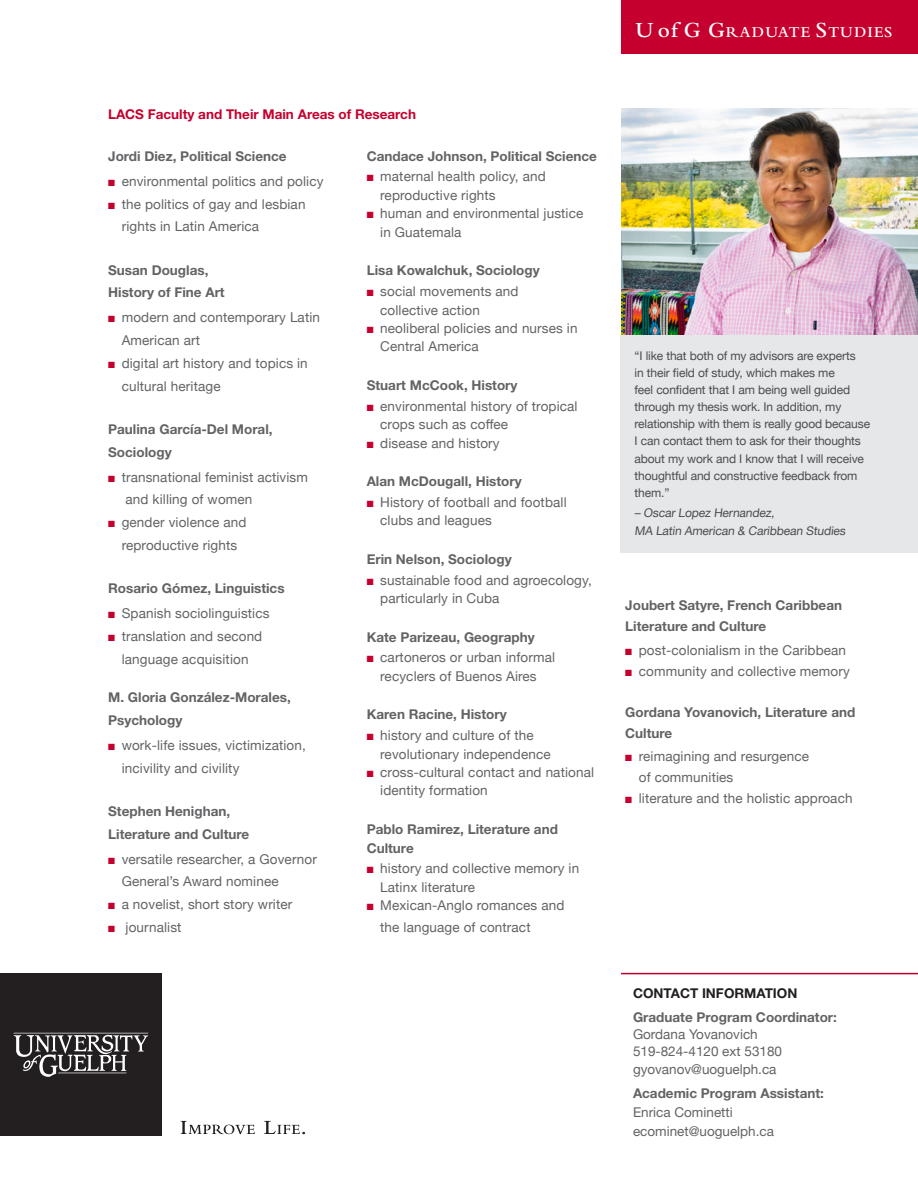
<style>
.page{position:relative;width:918px;height:1188px;background:#fff}
.page>*{position:absolute;margin:0;border:0;box-sizing:border-box;transform-origin:0 0}
.t1{font:600 15.75px "Bembo";letter-spacing:.07em;color:#fff}
.t2{font:13.5px/18.5px "Helvetica Neue";letter-spacing:.01em;color:#636366}
.sladkfjalskd{font:700 13.5px/22.8px "Helvetica Neue";color:#636366}
.Red_Heading_2{font:700 13.5px "Helvetica Neue";color:#c5002e}
.t3{font:13.5px/18.9px "Helvetica Neue";color:#636366}
.t4{font:700 13.5px "Helvetica Neue";color:#231f20}
.t5{font:12px/17.1px "Helvetica Neue";letter-spacing:-.01em;color:#4b4c4d}
.s1{color:#c5002e}
.s2{font-size:22.5px}
</style>
<div class="page">
<div style="left:0;top:973px;width:162px;height:163px;background:#231f20"></div>
<svg style="left:13px;top:1033px;width:135px;height:44px"></svg>
<svg style="left:181px;top:1121px;width:74px;height:13px"></svg>
<svg style="left:264px;top:1121px;width:41px;height:13px"></svg>
<div style="left:621px;top:0;width:297px;height:54px;background:#c5002e"></div>
<hr style="left:621px;top:973px;width:297px;height:1px;background:#c5002e">
<img style="left:621px;top:108px;width:297px;height:227px">
<div style="left:621px;top:335px;width:297px;height:218px;background:#e6e7e9"></div>
<p class="Red_Heading_2" style="left:108px;top:105px;width:310px">LACS Faculty and Their Main Areas of Research</p>
<p class="sladkfjalskd" style="left:108px;top:144px;width:180px">Jordi Diez, Political Science</p>
<p class="t2" style="left:108px;top:173px;width:217px"><span class="s1">■</span> environmental politics and policy</p>
<p class="t2" style="left:122px;top:193px;width:185px;line-height:22.8px;text-indent:-14px"><span class="s1">■</span> the politics of gay and lesbian rights in Latin America</p>
<p class="sladkfjalskd" style="left:108px;top:258px;width:118px">Susan Douglas,<br>History of Fine Art</p>
<p class="t2" style="left:122px;top:307px;width:200px;line-height:22.8px;text-indent:-14px"><span class="s1">■</span> modern and contemporary Latin<br>American art</p>
<p class="t2" style="left:122px;top:352px;width:188px;line-height:22.8px;text-indent:-14px"><span class="s1">■</span> digital art history and topics in cultural heritage</p>
<p class="sladkfjalskd" style="left:108px;top:417px;width:166px">Paulina García-Del Moral,<br>Sociology</p>
<p class="t2" style="left:126px;top:466px;width:184px;line-height:22.8px;text-indent:-17px"><span class="s1">■</span> transnational feminist activism and killing of women</p>
<p class="t2" style="left:108px;top:512px;width:140px;line-height:22.8px;text-align:center"><span class="s1">■</span> gender violence and reproductive rights</p>
<p class="sladkfjalskd" style="left:108px;top:577px;width:178px">Rosario Gómez, Linguistics</p>
<p class="t2" style="left:108px;top:605px;width:163px"><span class="s1">■</span> Spanish sociolinguistics</p>
<p class="t2" style="left:108px;top:625px;width:156px;line-height:22.8px;text-align:center"><span class="s1">■</span> translation and second language acquisition</p>
<p class="sladkfjalskd" style="left:108px;top:686px;width:184px">M. Gloria González-Morales,<br>Psychology</p>
<p class="t2" style="left:122px;top:735px;width:186px;line-height:22.8px;text-indent:-14px"><span class="s1">■</span> work-life issues, victimization, incivility and civility</p>
<p class="sladkfjalskd" style="left:108px;top:799px;width:143px">Stephen Henighan,<br>Literature and Culture</p>
<p class="t2" style="left:122px;top:848px;width:197px;line-height:22.8px;text-indent:-14px"><span class="s1">■</span> versatile researcher, a Governor<br>General’s Award nominee</p>
<p class="t2" style="left:108px;top:896px;width:186px"><span class="s1">■</span> a novelist, short story writer</p>
<p class="t2" style="left:108px;top:919px;width:75px"><span class="s1">■</span> journalist</p>
<p class="sladkfjalskd" style="left:367px;top:144px;width:232px">Candace Johnson, Political Science</p>
<p class="t2" style="left:380px;top:168px;width:167px;text-indent:-14px"><span class="s1">■</span> maternal health policy, and reproductive rights</p>
<p class="t2" style="left:380px;top:205px;width:205px;text-indent:-14px"><span class="s1">■</span> human and environmental justice in Guatemala</p>
<p class="sladkfjalskd" style="left:367px;top:259px;width:174px">Lisa Kowalchuk, Sociology</p>
<p class="t2" style="left:380px;top:283px;width:140px;text-indent:-14px"><span class="s1">■</span> social movements and collective action</p>
<p class="t2" style="left:380px;top:320px;width:199px;text-indent:-14px"><span class="s1">■</span> neoliberal policies and nurses in<br>Central America</p>
<p class="sladkfjalskd" style="left:367px;top:374px;width:152px">Stuart McCook, History</p>
<p class="t2" style="left:380px;top:397px;width:199px;text-indent:-14px"><span class="s1">■</span> environmental history of tropical crops such as coffee</p>
<p class="t2" style="left:367px;top:434px;width:134px"><span class="s1">■</span> disease and history</p>
<p class="sladkfjalskd" style="left:367px;top:470px;width:156px">Alan McDougall, History</p>
<p class="t2" style="left:380px;top:494px;width:188px;text-indent:-14px"><span class="s1">■</span> History of football and football clubs and leagues</p>
<p class="sladkfjalskd" style="left:367px;top:547px;width:146px">Erin Nelson, Sociology</p>
<p class="t2" style="left:380px;top:571px;width:213px;text-indent:-14px"><span class="s1">■</span> sustainable food and agroecology, particularly in Cuba</p>
<p class="sladkfjalskd" style="left:367px;top:625px;width:170px">Kate Parizeau, Geography</p>
<p class="t2" style="left:367px;top:649px;width:190px;text-align:center"><span class="s1">■</span> cartoneros or urban informal recyclers of Buenos Aires</p>
<p class="sladkfjalskd" style="left:367px;top:703px;width:141px">Karen Racine, History</p>
<p class="t2" style="left:380px;top:727px;width:172px;text-indent:-14px"><span class="s1">■</span> history and culture of the revolutionary independence</p>
<p class="t2" style="left:380px;top:764px;width:215px;text-indent:-14px"><span class="s1">■</span> cross-cultural contact and national identity formation</p>
<p class="sladkfjalskd" style="left:367px;top:820px;width:193px;line-height:18.5px">Pablo Ramirez, Literature and<br>Culture</p>
<p class="t2" style="left:380px;top:860px;width:200px;text-indent:-14px"><span class="s1">■</span> history and collective memory in<br>Latinx literature</p>
<p class="t2" style="left:380px;top:895px;width:186px;line-height:22px;text-indent:-14px"><span class="s1">■</span> Mexican-Anglo romances and the language of contract</p>
<p class="t1" style="left:635px;top:24px;width:257px"><span class="s2">U</span> <span class="s2">of</span> <span class="s2">G G</span>RADUATE <span class="s2">S</span>TUDIES</p>
<p class="t5" style="left:634px;top:348px;width:237px">“I like that both of my advisors are experts<br>in their field of study, which makes me<br>feel confident that I am being well guided through my thesis work. In addition, my relationship with them is really good because I can contact them to ask for their thoughts about my work and I know that I will receive thoughtful and constructive feedback from them.”</p>
<p class="t5" style="left:634px;top:505px;width:215px">– Oscar Lopez Hernandez,<br>MA Latin American &amp; Caribbean Studies</p>
<p class="sladkfjalskd" style="left:625px;top:595px;width:218px;line-height:21px">Joubert Satyre, French Caribbean<br>Literature and Culture</p>
<p class="t2" style="left:625px;top:641px;width:222px"><span class="s1">■</span> post-colonialism in the Caribbean</p>
<p class="t2" style="left:625px;top:662px;width:226px"><span class="s1">■</span> community and collective memory</p>
<p class="sladkfjalskd" style="left:625px;top:701px;width:232px;line-height:21px">Gordana Yovanovich, Literature and<br>Culture</p>
<p class="t2" style="left:639px;top:746px;width:172px;line-height:21px;text-indent:-14px"><span class="s1">■</span> reimagining and resurgence of communities</p>
<p class="t2" style="left:625px;top:790px;width:229px"><span class="s1">■</span> literature and the holistic approach</p>
<p class="t4" style="left:633px;top:985px;width:166px">CONTACT INFORMATION</p>
<p class="sladkfjalskd" style="left:633px;top:1006px;width:206px">Graduate Program Coordinator:</p>
<p class="t2" style="left:633px;top:1026px;width:126px">Gordana Yovanovich</p>
<p class="t2" style="left:633px;top:1043px;width:151px">519-824-4120 ext 53180</p>
<p class="t2" style="left:633px;top:1060px;width:145px">gyovanov@uoguelph.ca</p>
<p class="sladkfjalskd" style="left:633px;top:1081px;width:192px">Academic Program Assistant:</p>
<p class="t3" style="left:633px;top:1102px;width:143px">Enrica Cominetti ecominet@uoguelph.ca</p>
</div>
